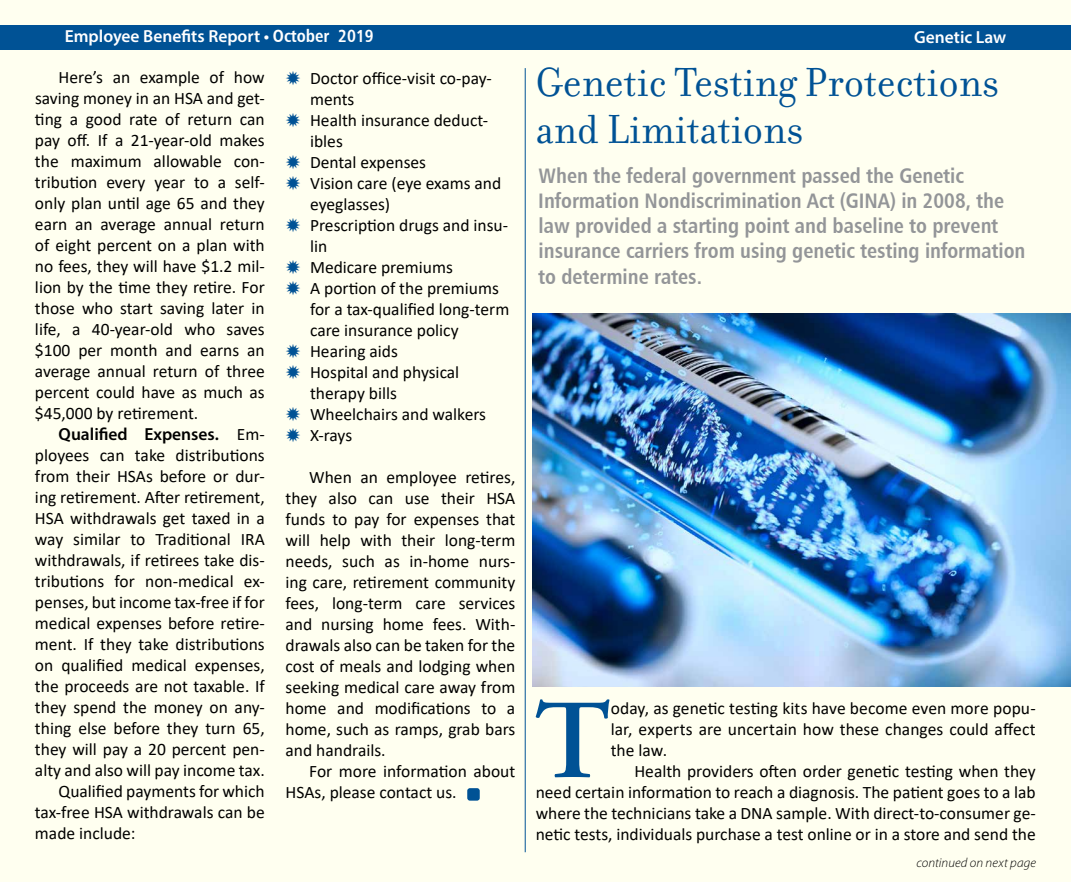
<style>
.page{position:relative;width:1071px;height:882px;background:#fff}
.page>*{position:absolute;margin:0;border:0;box-sizing:border-box;transform-origin:0 0}
.t1{font:600 112.52px "Adobe Garamond Pro";color:#005295}
.t2{font:43.75px/47.2px "Filosofia";color:#005295}
.t3{font:21px/25.2px "Humanist 777 BT Bold Condensed B";color:#939598}
.t4{font:17.5px/21px "Calibri";color:#000;text-align:justify}
.t5{font:600 17.5px "Myriad Pro";color:#fff}
.t6{font:600 17.5px "Myriad Pro";color:#000}
.t7{font:italic 300 13.12px "Myriad Pro";letter-spacing:.01em;color:#000}
.s1{font-family:"Humanist 777 BT Bold Condensed B";font-weight:400}
.s2{font-family:"Calibri";font-weight:400}
</style>
<div class="page">
<div style="left:1px;top:1px;width:1070px;height:881px;background:#fffff0"></div>
<div style="left:0;top:25px;width:1071px;height:24px;background:#005295"></div>
<hr style="left:525px;top:68px;width:1px;height:784px;background:#005295">
<img style="left:532px;top:313px;width:539px;height:374px">
<div style="left:467px;top:788px;width:13px;height:13px;background:#005295;border-radius:3px"></div>
<p class="t5" style="left:65px;top:25px;width:311px">Employee Benefits Report • <span class="s1">October 2019</span></p>
<p class="t5" style="left:914px;top:26px;width:94px">Genetic Law</p>
<p class="t4" style="left:35px;top:66px;width:231px;text-indent:24px">Here’s an example of how saving money in an HSA and get&shy;ting a good rate of return can pay off. If a 21-year-old makes the maximum allowable con&shy;tribution every year to a self&shy;only plan until age 65 and they earn an average annual return of eight percent on a plan with no fees, they will have $1.2 mil&shy;lion by the time they retire. For those who start saving later in life, a 40-year-old who saves $100 per month and earns an average annual return of three percent could have as much as $45,000 by retirement.</p>
<p class="t6" style="left:59px;top:423px;width:208px">Qualified Expenses. <span class="s2">Em-</span></p>
<p class="t4" style="left:35px;top:444px;width:231px">ployees can take distributions</p>
<p class="t4" style="left:35px;top:465px;width:231px">from their HSAs before or dur-</p>
<p class="t4" style="left:35px;top:486px;width:231px">ing retirement. After retirement,</p>
<p class="t4" style="left:35px;top:507px;width:231px">HSA withdrawals get taxed in a</p>
<p class="t4" style="left:35px;top:528px;width:231px">way similar to Traditional IRA</p>
<p class="t4" style="left:35px;top:549px;width:231px">withdrawals, if retirees take dis-</p>
<p class="t4" style="left:35px;top:570px;width:231px">tributions for non-medical ex-</p>
<p class="t4" style="left:35px;top:591px;width:231px">penses, but income tax-free if for</p>
<p class="t4" style="left:35px;top:612px;width:231px">medical expenses before retire-</p>
<p class="t4" style="left:35px;top:633px;width:231px">ment. If they take distributions</p>
<p class="t4" style="left:35px;top:654px;width:231px">on qualified medical expenses,</p>
<p class="t4" style="left:35px;top:675px;width:231px">the proceeds are not taxable. If</p>
<p class="t4" style="left:35px;top:696px;width:231px">they spend the money on any-</p>
<p class="t4" style="left:35px;top:717px;width:231px">thing else before they turn 65,</p>
<p class="t4" style="left:35px;top:738px;width:231px">they will pay a 20 percent pen-</p>
<p class="t4" style="left:35px;top:759px;width:231px">alty and also will pay income tax.</p>
<p class="t4" style="left:59px;top:780px;width:208px">Qualified payments for which</p>
<p class="t4" style="left:35px;top:801px;width:231px">tax-free HSA withdrawals can be</p>
<p class="t4" style="left:35px;top:822px;width:102px">made include:</p>
<p class="t4" style="left:310px;top:67px;width:201px;text-align:left">Doctor office-visit co-pay&shy;ments<br>Health insurance deduct&shy;ibles<br>Dental expenses<br>Vision care (eye exams and eyeglasses)<br>Prescription drugs and insu&shy;lin<br>Medicare premiums<br>A portion of the premiums for a tax-qualified long-term care insurance policy<br>Hearing aids<br>Hospital and physical therapy bills<br>Wheelchairs and walkers<br>X-rays</p>
<p class="t4" style="left:286px;top:466px;width:231px;text-indent:24px">When an employee retires, they also can use their HSA funds to pay for expenses that will help with their long-term needs, such as in-home nurs&shy;ing care, retirement community fees, long-term care services and nursing home fees. With&shy;drawals also can be taken for the cost of meals and lodging when seeking medical care away from home and modifications to a home, such as ramps, grab bars and handrails.</p>
<p class="t4" style="left:286px;top:760px;width:231px;text-indent:24px">For more information about<br>HSAs, please contact us.</p>
<h2 class="t2" style="left:536px;top:59px;width:465px">Genetic Testing Protections and Limitations</h2>
<p class="t3" style="left:538px;top:162px;width:489px">When the federal government passed the Genetic Information Nondiscrimination Act (GINA) in 2008, the law provided a starting point and baseline to prevent insurance carriers from using genetic testing information to determine rates.</p>
<h1 class="t1" style="left:534px;top:677px;width:78px">T</h1>
<p class="t4" style="left:611px;top:697px;width:427px">oday, as genetic testing kits have become even more popu&shy;lar, experts are uncertain how these changes could affect the law.</p>
<p class="t4" style="left:536px;top:760px;width:502px;text-indent:99px">Health providers often order genetic testing when they need certain information to reach a diagnosis. The patient goes to a lab where the technicians take a DNA sample. With direct-to-consumer ge&shy;netic tests, individuals purchase a test online or in a store and send the</p>
<p class="t7" style="left:916px;top:856px;width:121px">continued on next page</p>
</div>
